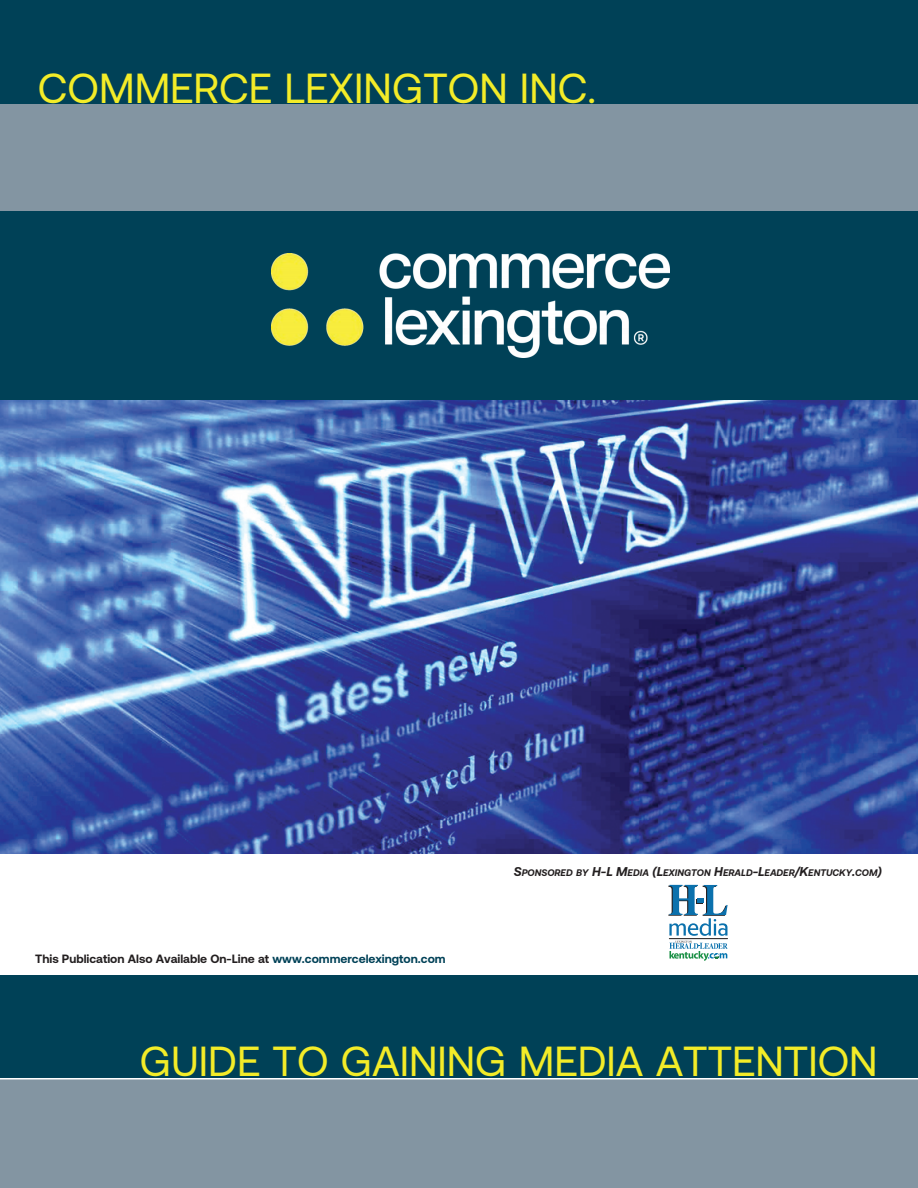
<style>
.page{position:relative;width:918px;height:1188px;background:#fff}
.page>*{position:absolute;margin:0;border:0;box-sizing:border-box;transform-origin:0 0}
.t1{font:42px "Aeonik";color:#f3ec28}
.t2{font:700 12px "Aeonik";color:#231f20}
.t3{font:italic 700 9.6px "Aeonik";color:#231f20}
.s1{color:#004157}
.s2{font-size:12.75px}
</style>
<div class="page">
<div style="left:0;top:0;width:918px;height:420px;background:#004157"></div>
<img style="left:0;top:401px;width:918px;height:452px">
<div style="left:0;top:104px;width:918px;height:107px;background:#8395a2"></div>
<div style="left:0;top:975px;width:918px;height:107px;background:#004157"></div>
<img style="left:272px;top:253px;width:398px;height:104px">
<div style="left:0;top:1080px;width:918px;height:108px;background:#8395a2"></div>
<hr style="left:0;top:1078px;width:918px;height:1px;background:#fff">
<svg style="left:668px;top:885px;width:60px;height:76px"></svg>
<hr style="left:669px;top:938px;width:59px;height:1px;background:#201d1e">
<p class="t1" style="left:38px;top:73px;width:560px">COMMERCE LEXINGTON INC.</p>
<p class="t2" style="left:35px;top:955px;width:412px">This Publication Also Available On-Line at <span class="s1">www.commercelexington.com</span></p>
<p class="t3" style="left:514px;top:869px;width:370px"><span class="s2">S</span>PONSORED BY <span class="s2">H-L M</span>EDIA <span class="s2">(L</span>EXINGTON <span class="s2">H</span>ERALD<span class="s2">-L</span>EADER<span class="s2">/K</span>ENTUCKY<span class="s2">.</span>COM<span class="s2">)</span></p>
<p class="t1" style="left:140px;top:1046px;width:739px">GUIDE TO GAINING MEDIA ATTENTION</p>
</div>
